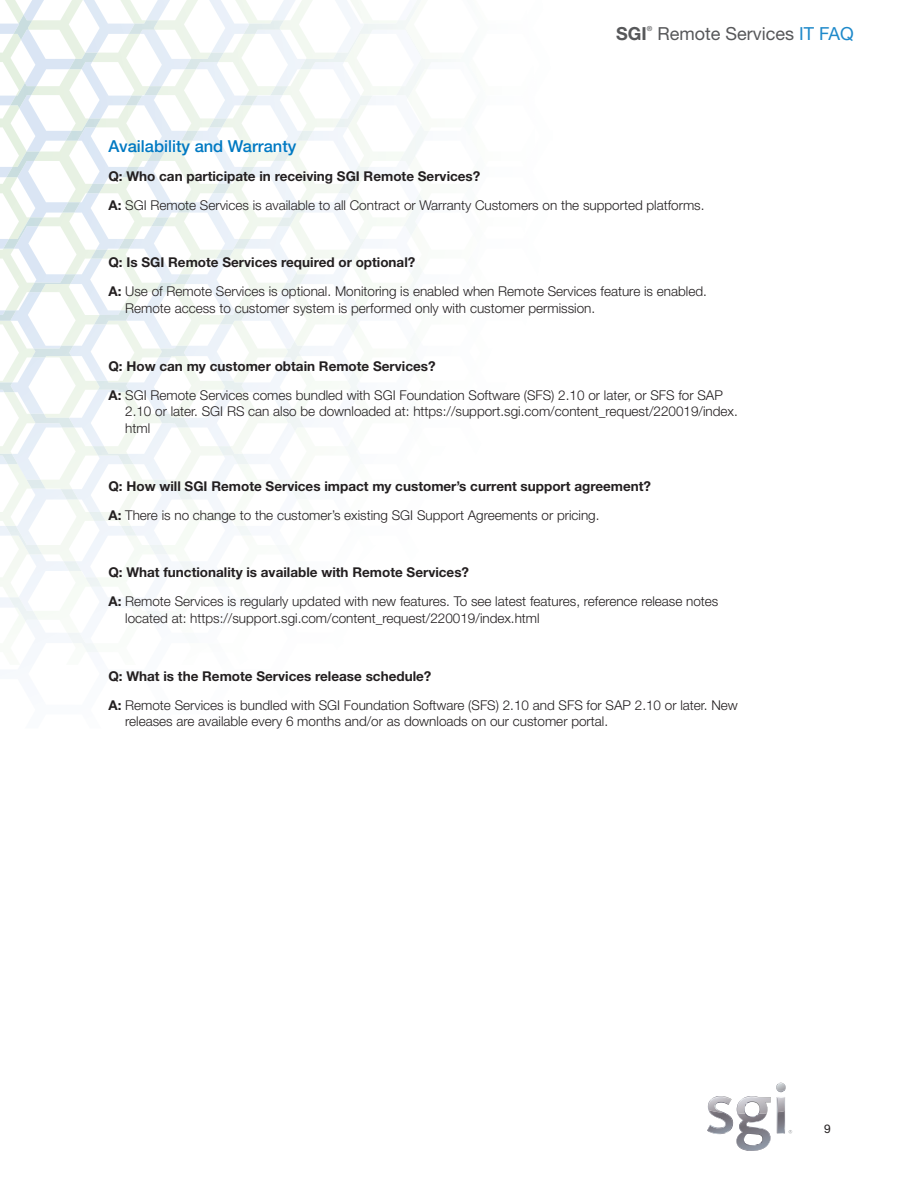
<style>
.page{position:relative;width:918px;height:1188px;background:#fff}
.page>*{position:absolute;margin:0;border:0;box-sizing:border-box;transform-origin:0 0}
.t1{font:18px "Helvetica Neue LT Std";color:#57585a}
.t2{font:700 18px "Helvetica Neue LT Std";color:#57585a}
.t3{font:500 16.5px "Helvetica Neue LT Std";color:#0079c2}
.t4{font:300 13.5px/28.8px "Helvetica Neue LT Std";color:#231f20}
.t5{font:700 13.5px/28.8px "Helvetica Neue LT Std";color:#231f20}
.t6{font:12px "Helvetica Neue LT Std";color:#231f20}
.t7{font:500 7.05px "Helvetica Neue LT Std";color:#57585a}
.s1{color:#1e89ca}
.s2{font-weight:700}
.s3{font-weight:300}
</style>
<div class="page">
<svg style="left:707px;top:1083px;width:85px;height:68px"></svg>
<svg style="left:0;top:0;width:428px;height:586px"></svg>
<img style="left:173px;top:0;width:265px;height:69px">
<img style="left:0;top:579px;width:164px;height:73px">
<h1 class="t2" style="left:616px;top:22px;width:32px">SGI</h1>
<p class="t7" style="left:647px;top:25px;width:7px">®</p>
<h1 class="t1" style="left:657px;top:23px;width:198px">Remote Services <span class="s1">IT FAQ</span></h1>
<p class="t3" style="left:108px;top:136px;width:189px">Availability and Warranty</p>
<p class="t4" style="left:108px;top:162px;width:598px"><span class="s2">Q: Who can participate in receiving SGI Remote Services?<br>A:</span> SGI Remote Services is available to all Contract or Warranty Customers on the supported platforms.</p>
<p class="t4" style="left:108px;top:248px;width:600px"><span class="s2">Q: Is SGI Remote Services required or optional?<br>A:</span> Use of Remote Services is optional. Monitoring is enabled when Remote Services feature is enabled.</p>
<p class="t4" style="left:125px;top:294px;width:472px">Remote access to customer system is performed only with customer permission.</p>
<p class="t4" style="left:108px;top:351px;width:616px"><span class="s2">Q: How can my customer obtain Remote Services?<br>A:</span> SGI Remote Services comes bundled with SGI Foundation Software (SFS) 2.10 or later, or SFS for SAP</p>
<p class="t4" style="left:125px;top:403px;width:614px;line-height:16.8px">2.10 or later. SGI RS can also be downloaded at: https://support.sgi.com/content_request/220019/index. html</p>
<p class="t5" style="left:108px;top:471px;width:544px">Q: How will SGI Remote Services impact my customer’s current support agreement?<br>A: <span class="s3">There is no change to the customer’s existing SGI Support Agreements or pricing.</span></p>
<p class="t4" style="left:108px;top:558px;width:611px"><span class="s2">Q: What functionality is available with Remote Services?<br>A:</span> Remote Services is regularly updated with new features. To see latest features, reference release notes</p>
<p class="t4" style="left:125px;top:604px;width:416px">located at: https://support.sgi.com/content_request/220019/index.html</p>
<p class="t4" style="left:108px;top:661px;width:631px"><span class="s2">Q: What is the Remote Services release schedule?<br>A:</span> Remote Services is bundled with SGI Foundation Software (SFS) 2.10 and SFS for SAP 2.10 or later. New</p>
<p class="t4" style="left:125px;top:707px;width:484px">releases are available every 6 months and/or as downloads on our customer portal.</p>
<p class="t6" style="left:824px;top:1122px;width:8px">9</p>
</div>
